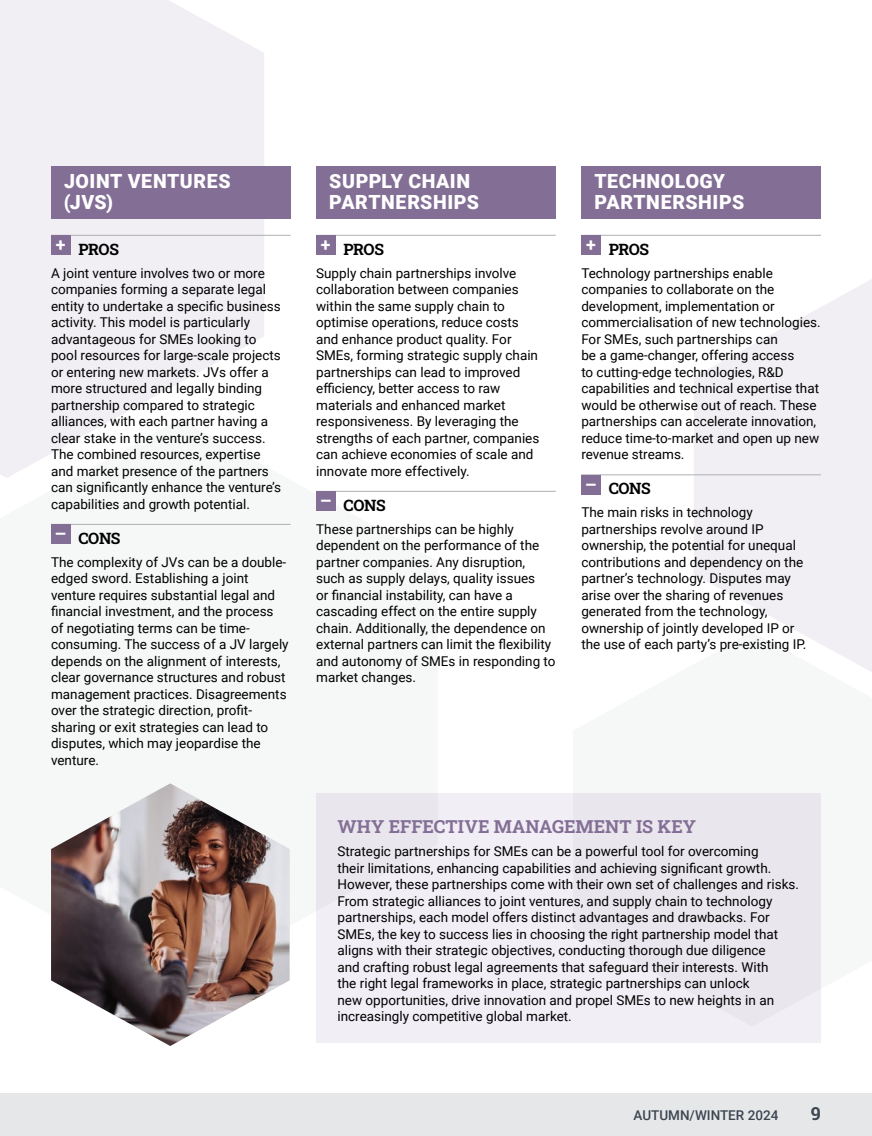
<style>
.page{position:relative;width:872px;height:1136px;background:#fff}
.page>*{position:absolute;margin:0;border:0;box-sizing:border-box;transform-origin:0 0}
.t1{font:900 19.5px/21px "Roboto";letter-spacing:.03em;color:#fff}
.t2{font:18px "Roboto Slab";letter-spacing:.005em;color:#836e96}
.t3{font:18px "Roboto Slab";color:#3b4551}
.t4{font:15.75px "Roboto Slab";letter-spacing:-.025em;color:#000}
.t5{font:13.5px/16.5px "Roboto";color:#000}
.t6{font:500 13.5px "Roboto";color:#3b4551}
</style>
<div class="page">
<svg style="left:0;top:0;width:264px;height:419px;fill:#f1eff4"></svg>
<svg style="left:0;top:419px;width:437px;height:562px;fill:#f6f7f7"></svg>
<svg style="left:694px;top:279px;width:178px;height:353px;fill:#f1eff4"></svg>
<svg style="left:800px;top:632px;width:72px;height:40px;fill:#f2f0f5"></svg>
<div style="left:51px;top:166px;width:240px;height:52px;background:#836e96"></div>
<hr style="left:51px;top:235px;width:240px;height:1px;background:#adb0b3">
<hr style="left:51px;top:524px;width:240px;height:1px;background:#adb0b3">
<div style="left:51px;top:236px;width:19px;height:19px;background:#836e96"></div>
<div style="left:51px;top:524px;width:19px;height:20px;background:#836e96"></div>
<div style="left:316px;top:166px;width:240px;height:52px;background:#836e96"></div>
<hr style="left:316px;top:235px;width:240px;height:1px;background:#adb0b3">
<hr style="left:316px;top:491px;width:240px;height:1px;background:#adb0b3">
<div style="left:316px;top:236px;width:19px;height:19px;background:#836e96"></div>
<div style="left:316px;top:491px;width:19px;height:20px;background:#836e96"></div>
<div style="left:581px;top:166px;width:240px;height:52px;background:#836e96"></div>
<hr style="left:581px;top:235px;width:240px;height:1px;background:#adb0b3">
<hr style="left:581px;top:474px;width:240px;height:1px;background:#adb0b3">
<div style="left:581px;top:236px;width:19px;height:19px;background:#836e96"></div>
<div style="left:581px;top:475px;width:19px;height:19px;background:#836e96"></div>
<div style="left:316px;top:792px;width:505px;height:250px;background:#f1eef5"></div>
<img style="left:51px;top:783px;width:238px;height:262px">
<div style="left:0;top:1093px;width:872px;height:42px;background:#e6e7e8"></div>
<h1 class="t1" style="left:64px;top:170px;width:168px">JOINT VENTURES (JVS)</h1>
<p class="t4" style="left:56px;top:238px;width:65px"><sup>+</sup> PROS</p>
<p class="t5" style="left:51px;top:264px;width:232px">A joint venture involves two or more companies forming a separate legal entity to undertake a specific business activity. This model is particularly advantageous for SMEs looking to pool resources for large-scale projects or entering new markets. JVs offer a more structured and legally binding partnership compared to strategic alliances, with each partner having a clear stake in the venture’s success.<br>The combined resources, expertise and market presence of the partners can significantly enhance the venture’s capabilities and growth potential.</p>
<p class="t4" style="left:55px;top:527px;width:67px"><sup>–</sup> CONS</p>
<p class="t5" style="left:51px;top:553px;width:239px">The complexity of JVs can be a double&shy;edged sword. Establishing a joint venture requires substantial legal and financial investment, and the process of negotiating terms can be time&shy;consuming. The success of a JV largely depends on the alignment of interests, clear governance structures and robust management practices. Disagreements over the strategic direction, profit&shy;sharing or exit strategies can lead to disputes, which may jeopardise the venture.</p>
<h1 class="t1" style="left:329px;top:170px;width:151px">SUPPLY CHAIN<br>PARTNERSHIPS</h1>
<p class="t4" style="left:321px;top:238px;width:65px"><sup>+</sup> PROS</p>
<p class="t5" style="left:316px;top:264px;width:225px">Supply chain partnerships involve collaboration between companies within the same supply chain to optimise operations, reduce costs and enhance product quality. For SMEs, forming strategic supply chain partnerships can lead to improved efficiency, better access to raw materials and enhanced market responsiveness. By leveraging the strengths of each partner, companies can achieve economies of scale and innovate more effectively.</p>
<p class="t4" style="left:320px;top:494px;width:67px"><sup>–</sup> CONS</p>
<p class="t5" style="left:316px;top:520px;width:241px">These partnerships can be highly dependent on the performance of the partner companies. Any disruption, such as supply delays, quality issues<br>or financial instability, can have a cascading effect on the entire supply chain. Additionally, the dependence on external partners can limit the flexibility and autonomy of SMEs in responding to market changes.</p>
<h1 class="t1" style="left:594px;top:170px;width:151px">TECHNOLOGY<br>PARTNERSHIPS</h1>
<p class="t4" style="left:586px;top:238px;width:65px"><sup>+</sup> PROS</p>
<p class="t5" style="left:581px;top:264px;width:241px">Technology partnerships enable companies to collaborate on the development, implementation or commercialisation of new technologies.<br>For SMEs, such partnerships can<br>be a game-changer, offering access<br>to cutting-edge technologies, R&amp;D capabilities and technical expertise that would be otherwise out of reach. These partnerships can accelerate innovation, reduce time-to-market and open up new revenue streams.</p>
<p class="t4" style="left:585px;top:478px;width:67px"><sup>–</sup> CONS</p>
<p class="t5" style="left:581px;top:503px;width:226px">The main risks in technology partnerships revolve around IP ownership, the potential for unequal contributions and dependency on the partner’s technology. Disputes may arise over the sharing of revenues generated from the technology, ownership of jointly developed IP or the use of each party’s pre-existing IP.</p>
<h2 class="t2" style="left:337px;top:814px;width:360px">WHY EFFECTIVE MANAGEMENT IS KEY</h2>
<p class="t5" style="left:337px;top:842px;width:463px">Strategic partnerships for SMEs can be a powerful tool for overcoming<br>their limitations, enhancing capabilities and achieving significant growth.<br>However, these partnerships come with their own set of challenges and risks.<br>From strategic alliances to joint ventures, and supply chain to technology partnerships, each model offers distinct advantages and drawbacks. For SMEs, the key to success lies in choosing the right partnership model that aligns with their strategic objectives, conducting thorough due diligence<br>and crafting robust legal agreements that safeguard their interests. With<br>the right legal frameworks in place, strategic partnerships can unlock<br>new opportunities, drive innovation and propel SMEs to new heights in an increasingly competitive global market.</p>
<p class="t6" style="left:633px;top:1105px;width:146px">AUTUMN/WINTER 2024</p>
<h2 class="t3" style="left:811px;top:1100px;width:12px">9</h2>
</div>
